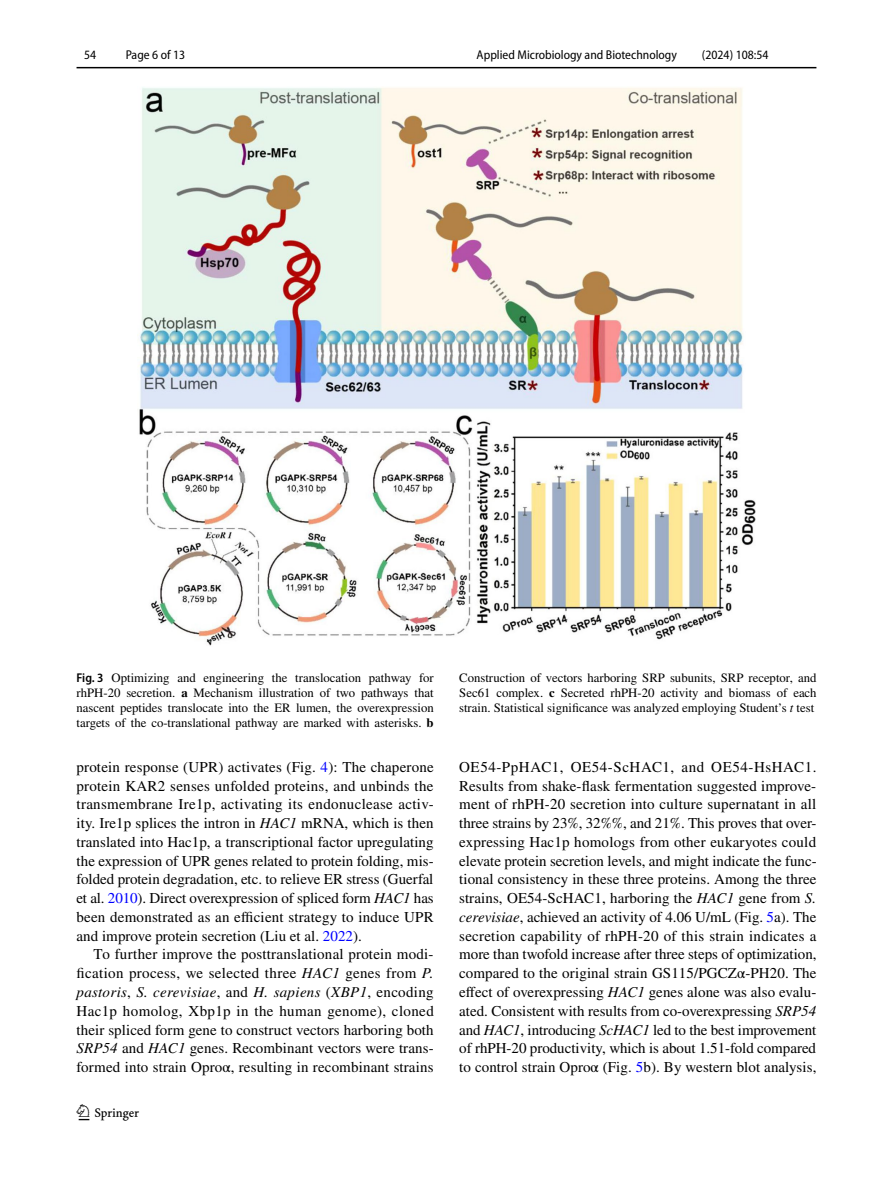
<style>
.page{position:relative;width:893px;height:1187px;background:#fff}
.page>*{position:absolute;margin:0;border:0;box-sizing:border-box;transform-origin:0 0}
.t1{font:22.5px "Springnew Regular 2";color:#000}
.t2{font:15px/18.8px "STIX";letter-spacing:.005em;color:#000;text-align:justify}
.t3{font:12.75px/15px "STIX";color:#000;text-align:justify}
.t4{font:semi-condensed 12.75px "Myriad Pro";color:#000}
.s1{font-family:"Myriad Pro";font-weight:600;font-stretch:semi-condensed}
.s2{font-weight:700}
.s3{font-style:italic}
.s4{color:#00f}
</style>
<div class="page">
<hr style="left:77px;top:67px;width:739px;height:1px;background:#000">
<img style="left:139px;top:87px;width:616px;height:559px">
<p class="t4" style="left:84px;top:48px;width:14px">54</p>
<p class="t4" style="left:126px;top:48px;width:61px">Page 6 of 13</p>
<p class="t4" style="left:477px;top:48px;width:202px">Applied Microbiology and Biotechnology</p>
<p class="t4" style="left:702px;top:48px;width:68px">(2024) 108:54</p>
<p class="t3" style="left:77px;top:670px;width:359px"><span class="s1">Fig. 3</span> Optimizing and engineering the translocation pathway for rhPH-20 secretion. <span class="s2">a</span> Mechanism illustration of two pathways that nascent peptides translocate into the ER lumen, the overexpression targets of the co-translational pathway are marked with asterisks. <span class="s2">b</span></p>
<p class="t3" style="left:459px;top:670px;width:359px">Construction of vectors harboring SRP subunits, SRP receptor, and Sec61 complex. <span class="s2">c</span> Secreted rhPH-20 activity and biomass of each strain. Statistical significance was analyzed employing Student’s <span class="s3">t</span> test</p>
<p class="t2" style="left:77px;top:758px;width:359px">protein response (UPR) activates (Fig. <span class="s4">4</span>): The chaperone protein KAR2 senses unfolded proteins, and unbinds the transmembrane Ire1p, activating its endonuclease activ&shy;ity. Ire1p splices the intron in <span class="s3">HAC1</span> mRNA, which is then translated into Hac1p, a transcriptional factor upregulating the expression of UPR genes related to protein folding, mis&shy;folded protein degradation, etc. to relieve ER stress (Guerfal et al. <span class="s4">2010</span>). Direct overexpression of spliced form <span class="s3">HAC1</span> has been demonstrated as an efficient strategy to induce UPR and improve protein secretion (Liu et al. <span class="s4">2022</span>).</p>
<p class="t2" style="left:77px;top:946px;width:359px;text-indent:17px">To further improve the posttranslational protein modi&shy;fication process, we selected three <span class="s3">HAC1</span> genes from <span class="s3">P. pastoris</span>, <span class="s3">S. cerevisiae</span>, and <span class="s3">H. sapiens</span> (<span class="s3">XBP1</span>, encoding Hac1p homolog, Xbp1p in the human genome), cloned their spliced form gene to construct vectors harboring both <span class="s3">SRP54</span> and <span class="s3">HAC1</span> genes. Recombinant vectors were trans&shy;formed into strain Oproα, resulting in recombinant strains</p>
<h1 class="t1" style="left:79px;top:1104px;width:62px">1 3</h1>
<p class="t2" style="left:459px;top:758px;width:359px">OE54-PpHAC1, OE54-ScHAC1, and OE54-HsHAC1.<br>Results from shake-flask fermentation suggested improve&shy;ment of rhPH-20 secretion into culture supernatant in all three strains by 23%, 32%%, and 21%. This proves that over&shy;expressing Hac1p homologs from other eukaryotes could elevate protein secretion levels, and might indicate the func&shy;tional consistency in these three proteins. Among the three strains, OE54-ScHAC1, harboring the <span class="s3">HAC1</span> gene from <span class="s3">S. cerevisiae</span>, achieved an activity of 4.06 U/mL (Fig. <span class="s4">5</span>a). The secretion capability of rhPH-20 of this strain indicates a more than twofold increase after three steps of optimization, compared to the original strain GS115/PGCZα-PH20. The effect of overexpressing <span class="s3">HAC1</span> genes alone was also evalu&shy;ated. Consistent with results from co-overexpressing <span class="s3">SRP54 </span>and <span class="s3">HAC1</span>, introducing <span class="s3">ScHAC1</span> led to the best improvement of rhPH-20 productivity, which is about 1.51-fold compared to control strain Oproα (Fig. <span class="s4">5</span>b). By western blot analysis,</p>
</div>
